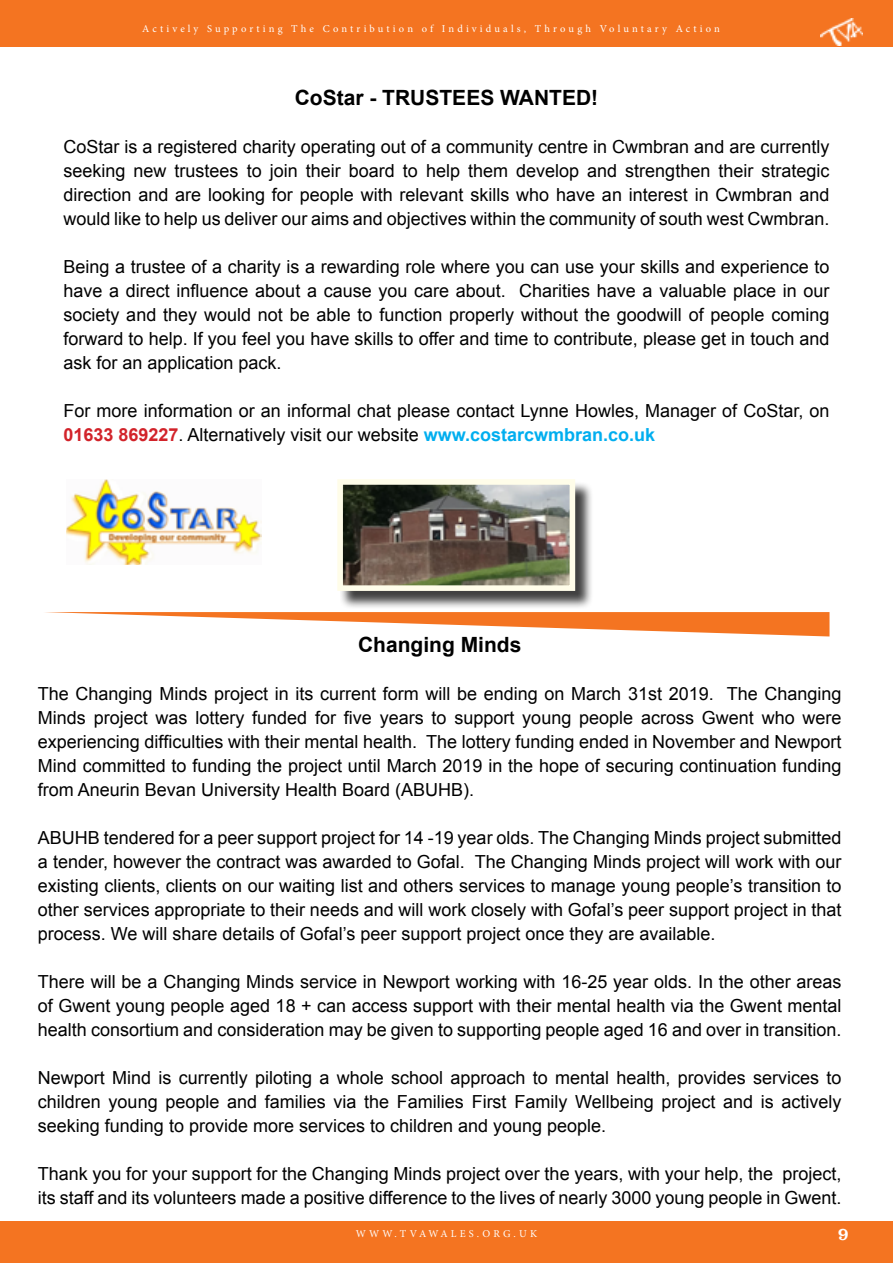
<style>
.page{position:relative;width:893px;height:1263px;background:#fff}
.page>*{position:absolute;margin:0;border:0;box-sizing:border-box;transform-origin:0 0}
.t1{font:700 21px "Arial";color:#000}
.t2{font:18px/24px "Arial";color:#000;text-align:justify}
.t3{font:18px "Clarendon";color:#fff}
.t4{font:10.5px "Minion Pro";letter-spacing:.295em;color:#fff}
.s1{font-weight:700;color:#d2232a}
.s2{font-weight:700;color:#00aeef}
</style>
<div class="page">
<div style="left:0;top:1221px;width:893px;height:42px;background:#f47421"></div>
<div style="left:0;top:0;width:893px;height:47px;background:#f47421"></div>
<img style="left:821px;top:18px;width:41px;height:28px">
<svg style="left:45px;top:612px;width:784px;height:24px"></svg>
<div style="left:340px;top:482px;width:253px;height:127px;background:#000;opacity:.75"></div>
<img style="left:344px;top:486px;width:224px;height:98px">
<div style="left:337px;top:479px;width:238px;height:112px;border:6px solid #fffde9"></div>
<img style="left:66px;top:479px;width:195px;height:86px">
<p class="t4" style="left:142px;top:21px;width:579px">Actively Supporting The Contribution of Individuals, Through Voluntary Action</p>
<p class="t1" style="left:295px;top:84px;width:305px">CoStar - TRUSTEES WANTED!</p>
<p class="t2" style="left:63px;top:135px;width:767px">CoStar is a registered charity operating out of a community centre in Cwmbran and are currently seeking new trustees to join their board to help them develop and strengthen their strategic direction and are looking for people with relevant skills who have an interest in Cwmbran and would like to help us deliver our aims and objectives within the community of south west Cwmbran.</p>
<p class="t2" style="left:63px;top:255px;width:768px">Being a trustee of a charity is a rewarding role where you can use your skills and experience to have a direct influence about a cause you care about. Charities have a valuable place in our society and they would not be able to function properly without the goodwill of people coming forward to help. If you feel you have skills to offer and time to contribute, please get in touch and ask for an application pack.</p>
<p class="t2" style="left:63px;top:399px;width:768px">For more information or an informal chat please contact Lynne Howles, Manager of CoStar, on<br><span class="s1">01633 869227</span>. Alternatively visit our website <span class="s2">www.costarcwmbran.co.uk</span></p>
<p class="t1" style="left:358px;top:630px;width:165px">Changing Minds</p>
<p class="t2" style="left:38px;top:682px;width:805px">The Changing Minds project in its current form will be ending on March 31st 2019. The Changing Minds project was lottery funded for five years to support young people across Gwent who were experiencing difficulties with their mental health. The lottery funding ended in November and Newport Mind committed to funding the project until March 2019 in the hope of securing continuation funding from Aneurin Bevan University Health Board (ABUHB).</p>
<p class="t2" style="left:38px;top:826px;width:805px">ABUHB tendered for a peer support project for 14 -19 year olds. The Changing Minds project submitted a tender, however the contract was awarded to Gofal. The Changing Minds project will work with our existing clients, clients on our waiting list and others services to manage young people’s transition to other services appropriate to their needs and will work closely with Gofal’s peer support project in that process. We will share details of Gofal’s peer support project once they are available.</p>
<p class="t2" style="left:38px;top:970px;width:805px">There will be a Changing Minds service in Newport working with 16-25 year olds. In the other areas of Gwent young people aged 18 + can access support with their mental health via the Gwent mental health consortium and consideration may be given to supporting people aged 16 and over in transition.</p>
<p class="t2" style="left:38px;top:1065px;width:805px">Newport Mind is currently piloting a whole school approach to mental health, provides services to children young people and families via the Families First Family Wellbeing project and is actively seeking funding to provide more services to children and young people.</p>
<p class="t2" style="left:38px;top:1161px;width:805px">Thank you for your support for the Changing Minds project over the years, with your help, the project, its staff and its volunteers made a positive difference to the lives of nearly 3000 young people in Gwent.</p>
<p class="t4" style="left:356px;top:1226px;width:183px">WWW.TVAWALES.ORG.UK</p>
<p class="t3" style="left:838px;top:1224px;width:12px">9</p>
</div>
